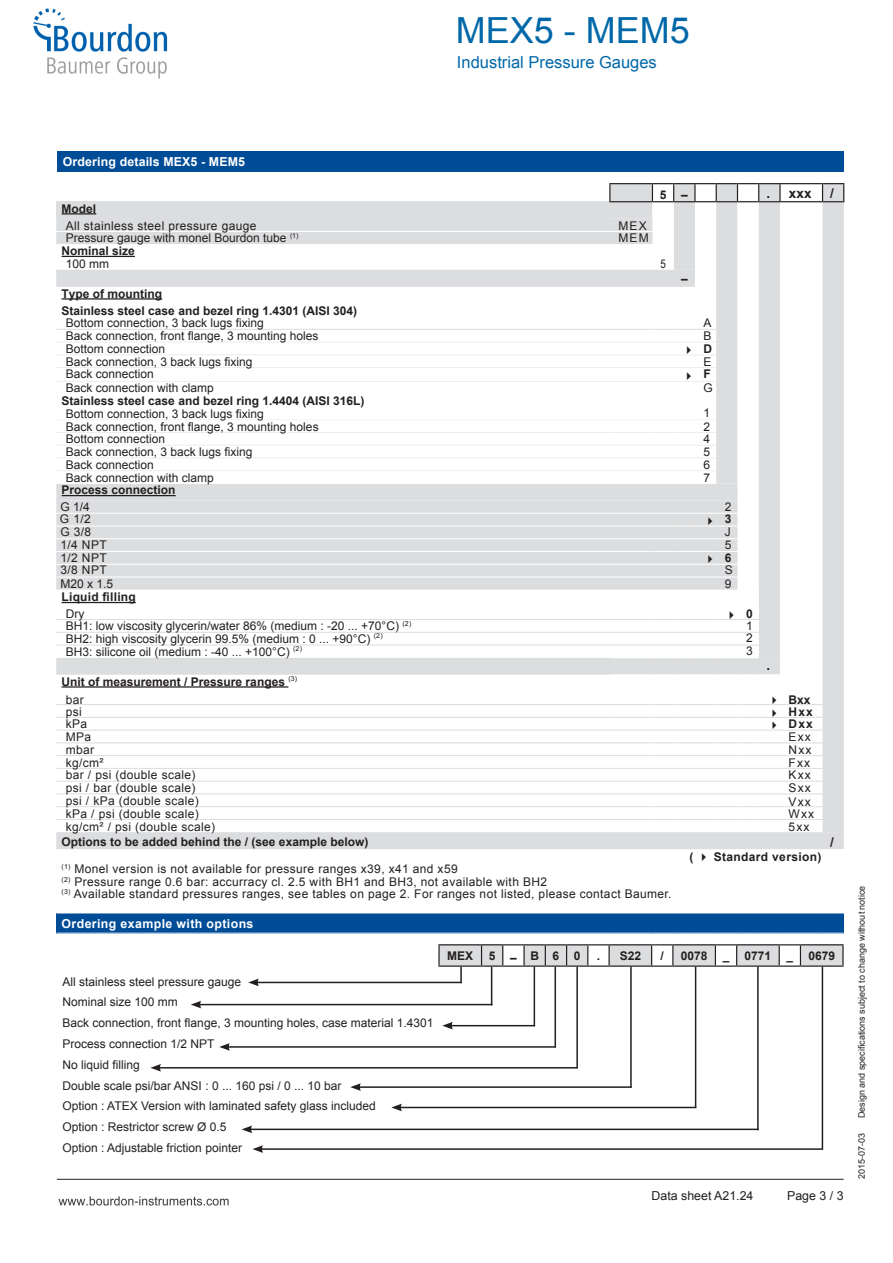
<style>
.page{position:relative;width:893px;height:1263px;background:#fff}
.page>*{position:absolute;margin:0;border:0;box-sizing:border-box;transform-origin:0 0}
.t1{font:36px "Arial";color:#0068a9}
.t2{font:16.5px "Arial";color:#0068a9}
.t3{font:700 13.5px "Arial";color:#231f20}
.t4{font:700 12.3px "Arial";letter-spacing:.03em;color:#fff}
.t5{font:700 12.3px "Arial";letter-spacing:.01em;color:#fff}
.t6{font:12.3px "Arial";color:#231f20}
.t7{font:12px/20.7px "Arial";color:#231f20}
.t8{font:12px/12.8px "Arial";letter-spacing:.03em;color:#231f20}
.t9{font:700 12px/12.8px "Arial";color:#231f20}
.t10{font:700 12px "Arial";letter-spacing:.03em;color:#231f20}
.t11{font:700 12px/17px "Arial";letter-spacing:.02em;color:#231f20}
.t12{font:12px "Arial Narrow";color:#231f20}
.t13{font:9px "Arial";color:#231f20}
.s1{font-weight:700}
.s2{font-weight:400}
</style>
<div class="page">
<img style="left:33px;top:8px;width:812px;height:1198px">
<p class="t1" style="left:456px;top:7px;width:236px">MEX5 - MEM5</p>
<p class="t2" style="left:457px;top:51px;width:201px">Industrial Pressure Gauges</p>
<p class="t5" style="left:63px;top:154px;width:184px">Ordering details MEX5 - MEM5</p>
<p class="t8" style="left:66px;top:200px;width:192px;line-height:17px;text-indent:-4px"><span class="s1">Model<br></span>All stainless steel pressure gauge</p>
<p class="t7" style="left:618px;top:215px;width:30px">MEX</p>
<p class="t7" style="left:66px;top:228px;width:234px">Pressure gauge with monel Bourdon tube <sup>(1)</sup></p>
<p class="t7" style="left:618px;top:228px;width:32px">MEM</p>
<p class="t9" style="left:66px;top:245px;width:71px;text-indent:-4px">Nominal size<br><span class="s2">100 mm</span></p>
<p class="t9" style="left:660px;top:189px;width:29px">5 –</p>
<p class="t3" style="left:766px;top:184px;width:5px">.</p>
<p class="t3" style="left:789px;top:184px;width:24px">xxx</p>
<p class="t3" style="left:830px;top:184px;width:5px">/</p>
<p class="t12" style="left:660px;top:255px;width:7px">5</p>
<p class="t9" style="left:681px;top:273px;width:8px">–</p>
<p class="t9" style="left:62px;top:285px;width:297px;line-height:17px">Type of mounting<br>Stainless steel case and bezel ring 1.4301 (AISI 304)</p>
<p class="t7" style="left:66px;top:313px;width:200px">Bottom connection, 3 back lugs fixing</p>
<p class="t7" style="left:703px;top:313px;width:10px">A</p>
<p class="t7" style="left:66px;top:326px;width:254px">Back connection, front flange, 3 mounting holes</p>
<p class="t7" style="left:703px;top:326px;width:10px">B</p>
<p class="t7" style="left:66px;top:338px;width:101px">Bottom connection</p>
<p class="t9" style="left:683px;top:343px;width:31px">✔ D</p>
<p class="t7" style="left:66px;top:351px;width:188px">Back connection, 3 back lugs fixing</p>
<p class="t7" style="left:703px;top:351px;width:10px">E</p>
<p class="t7" style="left:66px;top:364px;width:90px">Back connection</p>
<p class="t9" style="left:683px;top:368px;width:30px">✔ F</p>
<p class="t7" style="left:66px;top:378px;width:150px">Back connection with clamp</p>
<p class="t7" style="left:703px;top:378px;width:11px">G</p>
<p class="t9" style="left:66px;top:395px;width:300px;text-indent:-4px">Stainless steel case and bezel ring 1.4404 (AISI 316L)<br><span class="s2">Bottom connection, 3 back lugs fixing</span></p>
<p class="t7" style="left:703px;top:403px;width:8px">1</p>
<p class="t7" style="left:66px;top:416px;width:254px">Back connection, front flange, 3 mounting holes</p>
<p class="t7" style="left:703px;top:416px;width:8px">2</p>
<p class="t7" style="left:66px;top:429px;width:101px">Bottom connection</p>
<p class="t7" style="left:703px;top:429px;width:8px">4</p>
<p class="t7" style="left:66px;top:442px;width:188px">Back connection, 3 back lugs fixing</p>
<p class="t7" style="left:703px;top:442px;width:8px">5</p>
<p class="t7" style="left:66px;top:454px;width:90px">Back connection</p>
<p class="t7" style="left:703px;top:454px;width:8px">6</p>
<p class="t7" style="left:66px;top:467px;width:150px">Back connection with clamp</p>
<p class="t7" style="left:703px;top:467px;width:8px">7</p>
<p class="t9" style="left:61px;top:482px;width:117px;line-height:16.8px">Process connection<br><span class="s2">G 1/4</span></p>
<p class="t7" style="left:725px;top:497px;width:8px">2</p>
<p class="t7" style="left:60px;top:509px;width:32px">G 1/2</p>
<p class="t9" style="left:704px;top:513px;width:29px">✔ 3</p>
<p class="t7" style="left:61px;top:521px;width:32px">G 3/8</p>
<p class="t7" style="left:725px;top:521px;width:7px">J</p>
<p class="t7" style="left:61px;top:534px;width:48px">1/4 NPT</p>
<p class="t7" style="left:725px;top:534px;width:8px">5</p>
<p class="t7" style="left:61px;top:547px;width:48px">1/2 NPT</p>
<p class="t9" style="left:704px;top:551px;width:29px">✔ 6</p>
<p class="t7" style="left:61px;top:560px;width:48px">3/8 NPT</p>
<p class="t7" style="left:725px;top:560px;width:10px">S</p>
<p class="t7" style="left:61px;top:573px;width:54px">M20 x 1.5</p>
<p class="t7" style="left:725px;top:573px;width:8px">9</p>
<p class="t11" style="left:66px;top:588px;width:71px;text-indent:-4px">Liquid filling<br><span class="s2">Dry</span></p>
<p class="t9" style="left:725px;top:607px;width:29px">✔ 0</p>
<p class="t7" style="left:66px;top:616px;width:347px">BH1: low viscosity glycerin/water 86% (medium : -20 ... +70°C) <sup>(2)</sup></p>
<p class="t7" style="left:746px;top:615px;width:8px">1</p>
<p class="t7" style="left:66px;top:629px;width:318px">BH2: high viscosity glycerin 99.5% (medium : 0 ... +90°C) <sup>(2)</sup></p>
<p class="t7" style="left:746px;top:628px;width:8px">2</p>
<p class="t7" style="left:66px;top:641px;width:238px">BH3: silicone oil (medium : -40 ... +100°C) <sup>(2)</sup></p>
<p class="t7" style="left:746px;top:641px;width:8px">3</p>
<p class="t9" style="left:66px;top:673px;width:233px;line-height:17.9px;text-indent:-4px">Unit of measurement / Pressure ranges <sup>(3) </sup><span class="s2">bar</span></p>
<p class="t3" style="left:766px;top:656px;width:5px">.</p>
<p class="t9" style="left:768px;top:693px;width:44px">✔ Bxx</p>
<p class="t7" style="left:66px;top:701px;width:18px">psi</p>
<p class="t9" style="left:768px;top:705px;width:46px">✔ Hxx</p>
<p class="t7" style="left:66px;top:714px;width:23px">kPa</p>
<p class="t9" style="left:768px;top:718px;width:46px">✔ Dxx</p>
<p class="t7" style="left:66px;top:726px;width:27px">MPa</p>
<p class="t7" style="left:788px;top:726px;width:24px">Exx</p>
<p class="t7" style="left:66px;top:739px;width:30px">mbar</p>
<p class="t7" style="left:788px;top:739px;width:25px">Nxx</p>
<p class="t7" style="left:66px;top:752px;width:39px">kg/cm²</p>
<p class="t7" style="left:788px;top:752px;width:23px">Fxx</p>
<p class="t8" style="left:66px;top:769px;width:131px">bar / psi (double scale)</p>
<p class="t7" style="left:788px;top:765px;width:24px">Kxx</p>
<p class="t8" style="left:66px;top:781px;width:131px">psi / bar (double scale)</p>
<p class="t7" style="left:788px;top:778px;width:24px">Sxx</p>
<p class="t8" style="left:66px;top:794px;width:134px">psi / kPa (double scale)</p>
<p class="t7" style="left:788px;top:791px;width:24px">Vxx</p>
<p class="t8" style="left:66px;top:807px;width:134px">kPa / psi (double scale)</p>
<p class="t7" style="left:788px;top:803px;width:27px">Wxx</p>
<p class="t8" style="left:66px;top:821px;width:151px">kg/cm² / psi (double scale)</p>
<p class="t7" style="left:788px;top:817px;width:23px">5xx</p>
<p class="t9" style="left:62px;top:836px;width:308px">Options to be added behind the / (see example below)</p>
<p class="t3" style="left:830px;top:833px;width:5px">/</p>
<p class="t10" style="left:690px;top:849px;width:133px">( ✔ Standard version)</p>
<p class="t8" style="left:62px;top:862px;width:611px"><sup>(1)</sup> Monel version is not available for pressure ranges x39, x41 and x59<br><sup>(2)</sup> Pressure range 0.6 bar: accurracy cl. 2.5 with BH1 and BH3, not available with BH2<br><sup>(3)</sup> Available standard pressures ranges, see tables on page 2. For ranges not listed, please contact Baumer.</p>
<p class="t4" style="left:62px;top:915px;width:193px">Ordering example with options</p>
<p class="t9" style="left:447px;top:949px;width:28px">MEX</p>
<p class="t9" style="left:489px;top:949px;width:93px">5–B60</p>
<p class="t9" style="left:597px;top:949px;width:5px">.</p>
<p class="t9" style="left:620px;top:949px;width:23px">S22</p>
<p class="t9" style="left:661px;top:949px;width:5px">/</p>
<p class="t9" style="left:681px;top:949px;width:28px">0078</p>
<p class="t9" style="left:723px;top:949px;width:8px">_</p>
<p class="t9" style="left:745px;top:949px;width:28px">0771</p>
<p class="t9" style="left:808px;top:949px;width:28px">0679</p>
<p class="t9" style="left:786px;top:949px;width:8px">_</p>
<p class="t7" style="left:63px;top:971px;width:372px">All stainless steel pressure gauge<br>Nominal size 100 mm<br>Back connection, front flange, 3 mounting holes, case material 1.4301<br>Process connection 1/2 NPT<br>No liquid filling<br>Double scale psi/bar ANSI : 0 ... 160 psi / 0 ... 10 bar<br>Option : ATEX Version with laminated safety glass included<br>Option : Restrictor screw Ø 0.5<br>Option : Adjustable friction pointer</p>
<p class="t6" style="left:652px;top:1188px;width:103px">Data sheet A21.24</p>
<p class="t6" style="left:787px;top:1187px;width:58px">Page 3 / 3</p>
<p class="t13" style="left:856px;top:1118px;width:234px;rotate:-90deg">Design and specifications subject to change without notice</p>
<p class="t13" style="left:856px;top:1179px;width:48px;rotate:-90deg">2015-07-03</p>
</div>
